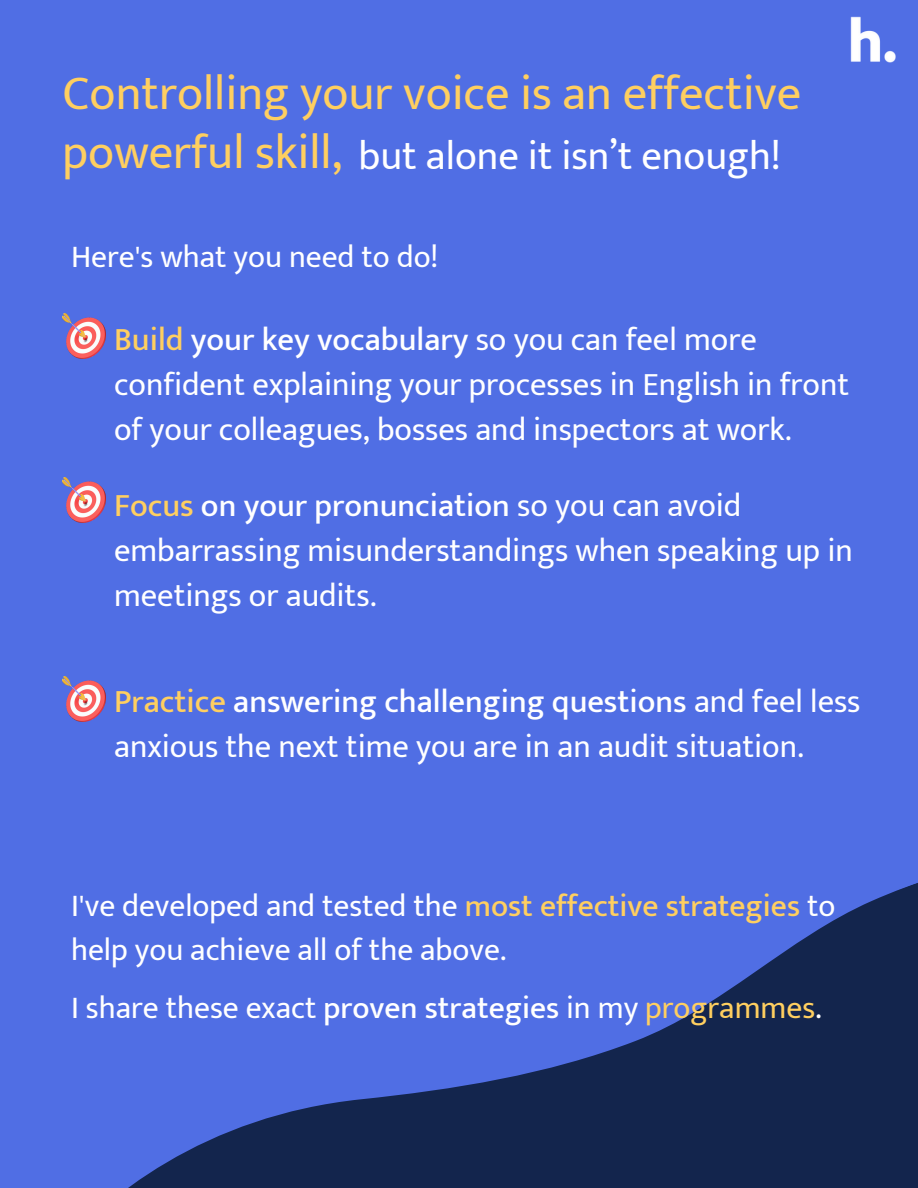
<style>
.page{position:relative;width:918px;height:1188px;background:#506ee4}
.page>*{position:absolute;margin:0;border:0;box-sizing:border-box;transform-origin:0 0}
.t1{font:48.45px "Mukta Vaani";color:#ffcf60}
.t2{font:40.5px "Mukta Vaani";color:#fff}
.t3{font:32.55px/45px "Mukta Vaani";color:#fff}
.t4{font:31.5px/43.8px "Mukta Vaani";color:#fff}
.s1{font-size:48.45px;color:#ffcf60}
.s2{font-weight:500;color:#ffcf60}
.s3{font-weight:500}
.s4{color:#ffcf60}
</style>
<div class="page">
<svg style="left:128px;top:883px;width:790px;height:305px"></svg>
<img style="left:63px;top:314px;width:42px;height:45px">
<img style="left:63px;top:478px;width:42px;height:45px">
<img style="left:63px;top:676px;width:42px;height:45px">
<img style="left:850px;top:16px;width:46px;height:47px">
<h1 class="t1" style="left:63px;top:64px;width:740px">Controlling your voice is an effective</h1>
<p class="t2" style="left:63px;top:131px;width:720px"><span class="s1">powerful skill,</span> but alone it isn’t enough!</p>
<p class="t4" style="left:71px;top:234px;width:369px">Here's what you need to do!</p>
<p class="t3" style="left:114px;top:316px;width:737px"><span class="s2">Build</span> <span class="s3">your key vocabulary</span> so you can feel more confident explaining your processes in English in front of your colleagues, bosses and inspectors at work.</p>
<p class="t3" style="left:114px;top:483px;width:740px"><span class="s2">Focus</span> <span class="s3">on your pronunciation</span> so you can avoid embarrassing misunderstandings when speaking up in meetings or audits.</p>
<p class="t3" style="left:114px;top:678px;width:748px"><span class="s2">Practice</span> <span class="s3">answering challenging questions</span> and feel less anxious the next time you are in an audit situation.</p>
<p class="t4" style="left:71px;top:883px;width:766px">I've developed and tested the <span class="s2">most effective strategies</span> to help you achieve all of the above.</p>
<p class="t4" style="left:71px;top:986px;width:752px">I share these exact <span class="s3">proven strategies</span> in my <span class="s4">programmes</span>.</p>
</div>
